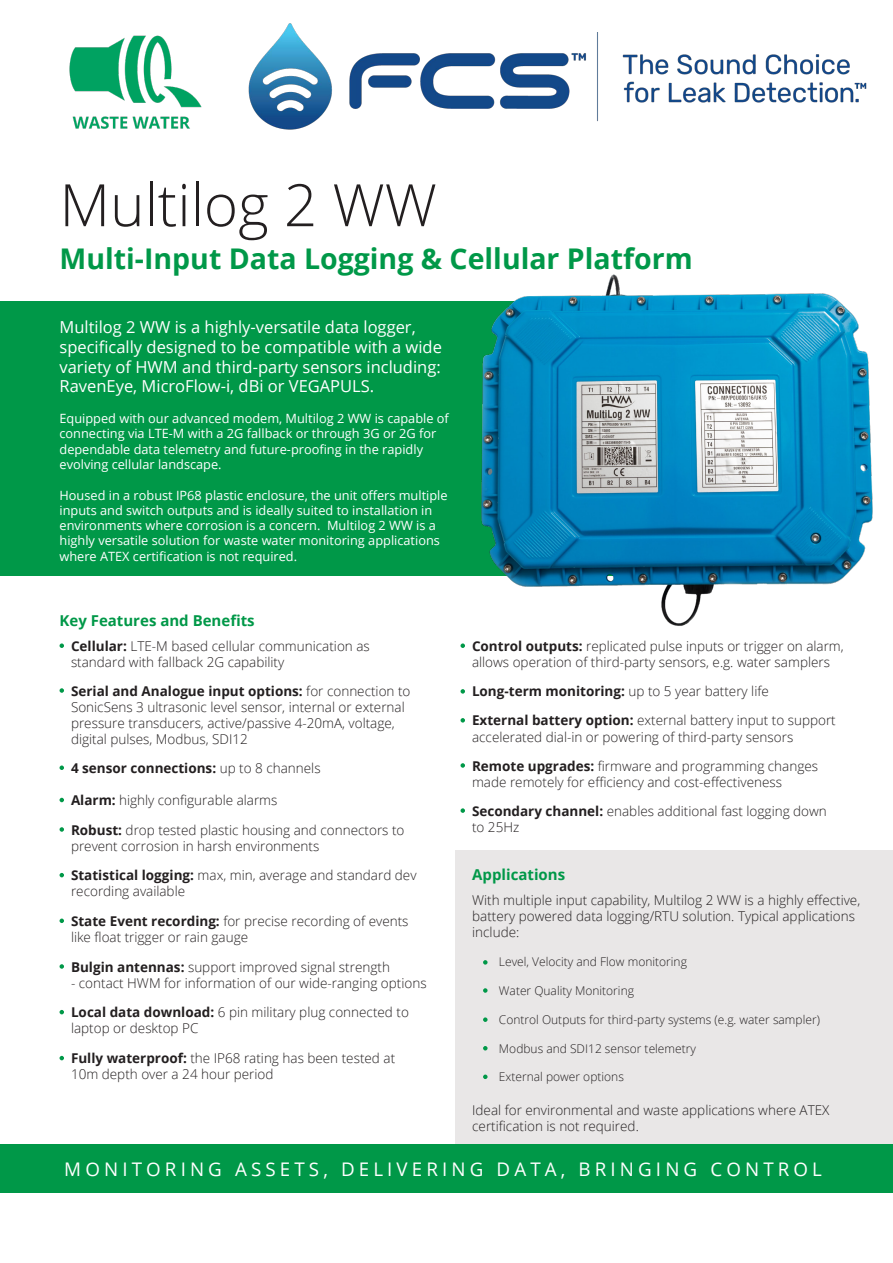
<style>
.page{position:relative;width:893px;height:1263px;background:#fff}
.page>*{position:absolute;margin:0;border:0;box-sizing:border-box;transform-origin:0 0}
.t1{font:300 58.5px "Open Sans";color:#231f20}
.t2{font:700 28.5px "Open Sans";color:#009848}
.t3{font:18.75px "Open Sans";letter-spacing:.22em;color:#fff}
.t4{font:16.5px/19.8px "Open Sans";color:#fff}
.t5{font:700 15px "Open Sans";color:#009848}
.t6{font:300 13.5px/16.2px "Open Sans";color:#231f20}
.t7{font:700 13.5px "Open Sans";color:#231f20}
.t8{font:12.75px/15.3px "Open Sans";color:#fff}
.t9{font:300 12px "Open Sans";color:#231f20}
.s1{font-weight:700}
.s2{font-weight:300}
</style>
<div class="page">
<div style="left:455px;top:850px;width:438px;height:295px;background:#e9e7e7"></div>
<div style="left:0;top:301px;width:752px;height:274px;background:#009848"></div>
<svg style="left:60px;top:643px;width:4px;height:5px"></svg>
<div style="left:0;top:1145px;width:893px;height:48px;background:#009848"></div>
<svg style="left:60px;top:688px;width:4px;height:5px"></svg>
<svg style="left:60px;top:765px;width:4px;height:5px"></svg>
<svg style="left:60px;top:798px;width:4px;height:4px"></svg>
<svg style="left:60px;top:827px;width:4px;height:5px"></svg>
<svg style="left:60px;top:873px;width:4px;height:4px"></svg>
<svg style="left:60px;top:918px;width:4px;height:5px"></svg>
<svg style="left:460px;top:718px;width:5px;height:4px"></svg>
<svg style="left:60px;top:964px;width:4px;height:5px"></svg>
<svg style="left:60px;top:1010px;width:4px;height:4px"></svg>
<svg style="left:60px;top:1056px;width:4px;height:4px"></svg>
<svg style="left:460px;top:689px;width:5px;height:5px"></svg>
<img style="left:69px;top:35px;width:133px;height:94px">
<svg style="left:460px;top:643px;width:5px;height:5px"></svg>
<img style="left:472px;top:274px;width:401px;height:352px">
<svg style="left:460px;top:763px;width:5px;height:5px"></svg>
<svg style="left:460px;top:808px;width:5px;height:5px"></svg>
<svg style="left:483px;top:960px;width:5px;height:5px"></svg>
<svg style="left:483px;top:988px;width:5px;height:5px"></svg>
<svg style="left:483px;top:1017px;width:5px;height:5px"></svg>
<svg style="left:483px;top:1046px;width:5px;height:4px"></svg>
<svg style="left:483px;top:1074px;width:5px;height:5px"></svg>
<img style="left:248px;top:23px;width:619px;height:107px">
<p class="t1" style="left:60px;top:165px;width:379px">Multilog 2 WW</p>
<p class="t2" style="left:60px;top:238px;width:635px">Multi-Input Data Logging &amp; Cellular Platform</p>
<p class="t4" style="left:60px;top:317px;width:384px">Multilog 2 WW is a highly-versatile data logger, specifically designed to be compatible with a wide variety of HWM and third-party sensors including:<br>RavenEye, MicroFlow-i, dBi or VEGAPULS.</p>
<p class="t8" style="left:60px;top:410px;width:391px">Equipped with our advanced modem, Multilog 2 WW is capable of connecting via LTE-M with a 2G fallback or through 3G or 2G for dependable data telemetry and future-proofing in the rapidly evolving cellular landscape.</p>
<p class="t8" style="left:60px;top:487px;width:390px">Housed in a robust IP68 plastic enclosure, the unit offers multiple inputs and switch outputs and is ideally suited to installation in environments where corrosion is a concern. Multilog 2 WW is a highly versatile solution for waste water monitoring applications where ATEX certification is not required.</p>
<p class="t5" style="left:60px;top:610px;width:197px">Key Features and Benefits</p>
<p class="t6" style="left:71px;top:637px;width:300px"><span class="s1">Cellular:</span> LTE-M based cellular communication as standard with fallback 2G capability</p>
<p class="t6" style="left:71px;top:682px;width:341px"><span class="s1">Serial and Analogue input options:</span> for connection to SonicSens 3 ultrasonic level sensor, internal or external pressure transducers, active/passive 4-20mA, voltage, digital pulses, Modbus, SDI12</p>
<p class="t7" style="left:71px;top:758px;width:251px">4 sensor connections: <span class="s2">up to 8 channels</span></p>
<p class="t6" style="left:71px;top:785px;width:335px;line-height:29.4px"><span class="s1">Alarm:</span> highly configurable alarms<br><span class="s1">Robust:</span> drop tested plastic housing and connectors to</p>
<p class="t6" style="left:71px;top:831px;width:347px;line-height:29.4px">prevent corrosion in harsh environments<br><span class="s1">Statistical logging:</span> max, min, average and standard dev</p>
<p class="t6" style="left:71px;top:876px;width:339px;line-height:29.4px">recording available<br><span class="s1">State Event recording:</span> for precise recording of events</p>
<p class="t6" style="left:71px;top:922px;width:320px;line-height:29.4px">like float trigger or rain gauge<br><span class="s1">Bulgin antennas:</span> support improved signal strength</p>
<p class="t6" style="left:71px;top:968px;width:357px;line-height:29.4px">- contact HWM for information of our wide-ranging options<br><span class="s1">Local data download:</span> 6 pin military plug connected to</p>
<p class="t6" style="left:71px;top:1020px;width:129px">laptop or desktop PC</p>
<p class="t6" style="left:71px;top:1050px;width:326px"><span class="s1">Fully waterproof:</span> the IP68 rating has been tested at<br>10m depth over a 24 hour period</p>
<p class="t6" style="left:472px;top:637px;width:373px"><span class="s1">Control outputs:</span> replicated pulse inputs or trigger on alarm, allows operation of third-party sensors, e.g. water samplers</p>
<p class="t7" style="left:472px;top:682px;width:298px">Long-term monitoring: <span class="s2">up to 5 year battery life</span></p>
<p class="t6" style="left:472px;top:712px;width:365px"><span class="s1">External battery option:</span> external battery input to support accelerated dial-in or powering of third-party sensors</p>
<p class="t6" style="left:472px;top:757px;width:348px"><span class="s1">Remote upgrades:</span> firmware and programming changes made remotely for efficiency and cost-effectiveness</p>
<p class="t6" style="left:472px;top:802px;width:356px"><span class="s1">Secondary channel:</span> enables additional fast logging down to 25Hz</p>
<p class="t5" style="left:472px;top:864px;width:94px">Applications</p>
<p class="t6" style="left:472px;top:891px;width:390px">With multiple input capability, Multilog 2 WW is a highly effective, battery powered data logging/RTU solution. Typical applications include:</p>
<p class="t9" style="left:499px;top:954px;width:190px">Level, Velocity and Flow monitoring</p>
<p class="t9" style="left:499px;top:982px;width:137px">Water Quality Monitoring</p>
<p class="t9" style="left:499px;top:1011px;width:322px">Control Outputs for third-party systems (e.g. water sampler)</p>
<p class="t9" style="left:499px;top:1040px;width:198px">Modbus and SDI12 sensor telemetry</p>
<p class="t9" style="left:499px;top:1069px;width:126px">External power options</p>
<p class="t6" style="left:472px;top:1102px;width:359px">Ideal for environmental and waste applications where ATEX certification is not required.</p>
<p class="t3" style="left:64px;top:1156px;width:759px">MONITORING ASSETS, DELIVERING DATA, BRINGING CONTROL</p>
</div>
